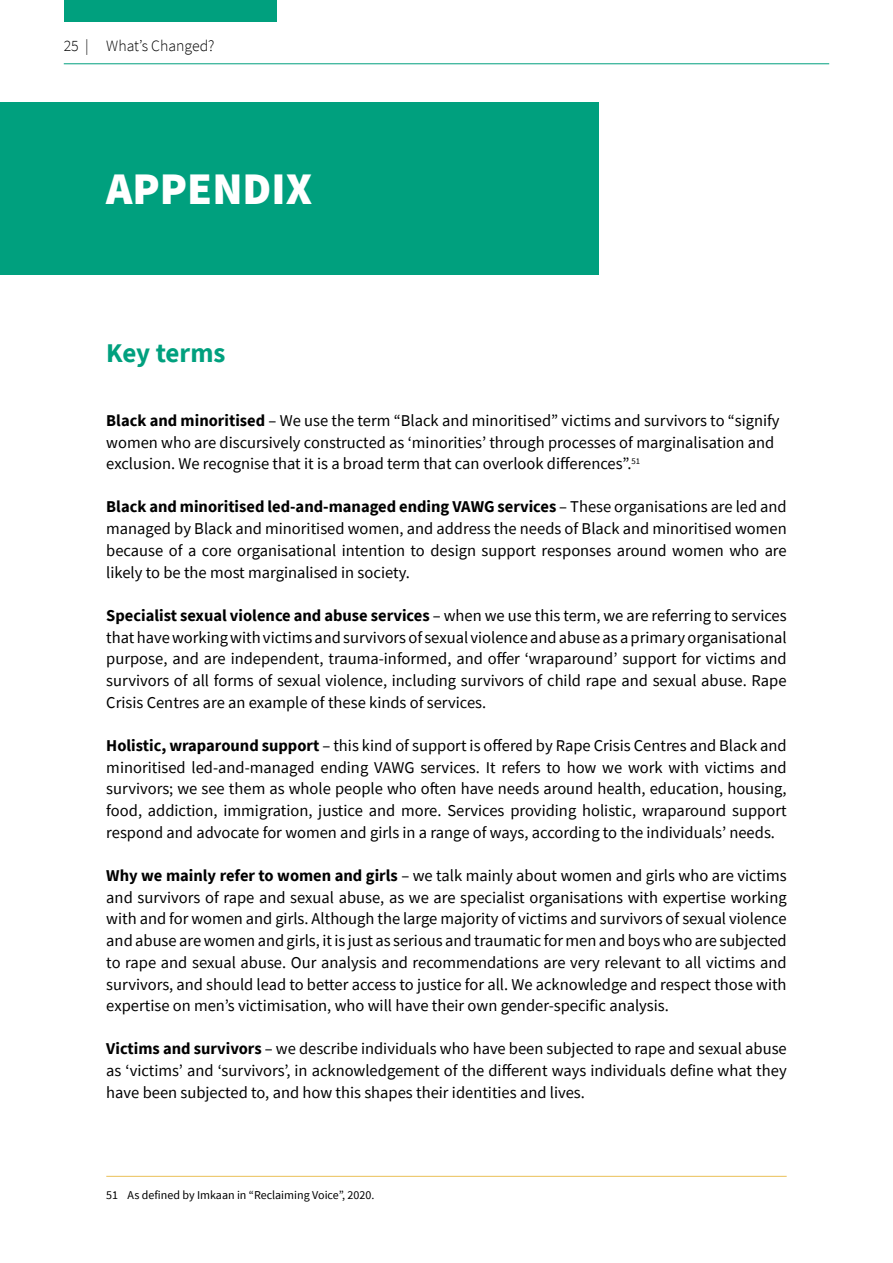
<style>
.page{position:relative;width:893px;height:1263px;background:#fff}
.page>*{position:absolute;margin:0;border:0;box-sizing:border-box;transform-origin:0 0}
.t1{font:900 45px "Source Sans Pro";color:#fff}
.t2{font:700 27px "Source Sans Pro";letter-spacing:-.005em;color:#00a07e}
.t3{font:16.5px/21.8px "Source Sans Pro";color:#000;text-align:justify}
.t4{font:300 15.75px "Source Sans Pro";color:#000}
.t5{font:12px "Source Sans Pro";color:#000}
.s1{font-weight:700}
</style>
<div class="page">
<div style="left:0;top:102px;width:598px;height:172px;background:#00a07e"></div>
<hr style="left:106px;top:1176px;width:681px;height:1px;background:#eac057">
<hr style="left:64px;top:63px;width:765px;height:1px;background:#00a07e">
<div style="left:64px;top:0;width:212px;height:21px;background:#00a07e"></div>
<p class="t4" style="left:64px;top:36px;width:152px">25 | What’s Changed?</p>
<h1 class="t1" style="left:106px;top:158px;width:207px">APPENDIX</h1>
<h2 class="t2" style="left:106px;top:334px;width:121px">Key terms</h2>
<p class="t3" style="left:106px;top:409px;width:675px;text-align:left"><span class="s1">Black and minoritised</span> – We use the term “Black and minoritised” victims and survivors to “signify women who are discursively constructed as ‘minorities’ through processes of marginalisation and exclusion. We recognise that it is a broad term that can overlook differences”.<sup>51</sup></p>
<p class="t3" style="left:106px;top:496px;width:682px"><span class="s1">Black and minoritised led-and-managed ending VAWG services</span> – These organisations are led and managed by Black and minoritised women, and address the needs of Black and minoritised women because of a core organisational intention to design support responses around women who are likely to be the most marginalised in society.</p>
<p class="t3" style="left:106px;top:604px;width:682px"><span class="s1">Specialist sexual violence and abuse services</span> – when we use this term, we are referring to services that have working with victims and survivors of sexual violence and abuse as a primary organisational purpose, and are independent, trauma-informed, and offer ‘wraparound’ support for victims and survivors of all forms of sexual violence, including survivors of child rape and sexual abuse. Rape Crisis Centres are an example of these kinds of services.</p>
<p class="t3" style="left:106px;top:734px;width:682px"><span class="s1">Holistic, wraparound support</span> – this kind of support is offered by Rape Crisis Centres and Black and minoritised led-and-managed ending VAWG services. It refers to how we work with victims and survivors; we see them as whole people who often have needs around health, education, housing, food, addiction, immigration, justice and more. Services providing holistic, wraparound support respond and advocate for women and girls in a range of ways, according to the individuals’ needs.</p>
<p class="t3" style="left:106px;top:864px;width:682px"><span class="s1">Why we mainly refer to women and girls</span> – we talk mainly about women and girls who are victims and survivors of rape and sexual abuse, as we are specialist organisations with expertise working with and for women and girls. Although the large majority of victims and survivors of sexual violence and abuse are women and girls, it is just as serious and traumatic for men and boys who are subjected to rape and sexual abuse. Our analysis and recommendations are very relevant to all victims and survivors, and should lead to better access to justice for all. We acknowledge and respect those with expertise on men’s victimisation, who will have their own gender-specific analysis.</p>
<p class="t3" style="left:106px;top:1038px;width:682px"><span class="s1">Victims and survivors</span> – we describe individuals who have been subjected to rape and sexual abuse as ‘victims’ and ‘survivors’, in acknowledgement of the different ways individuals define what they have been subjected to, and how this shapes their identities and lives.</p>
<p class="t5" style="left:106px;top:1187px;width:270px">51 As defined by Imkaan in “Reclaiming Voice”, 2020.</p>
</div>
